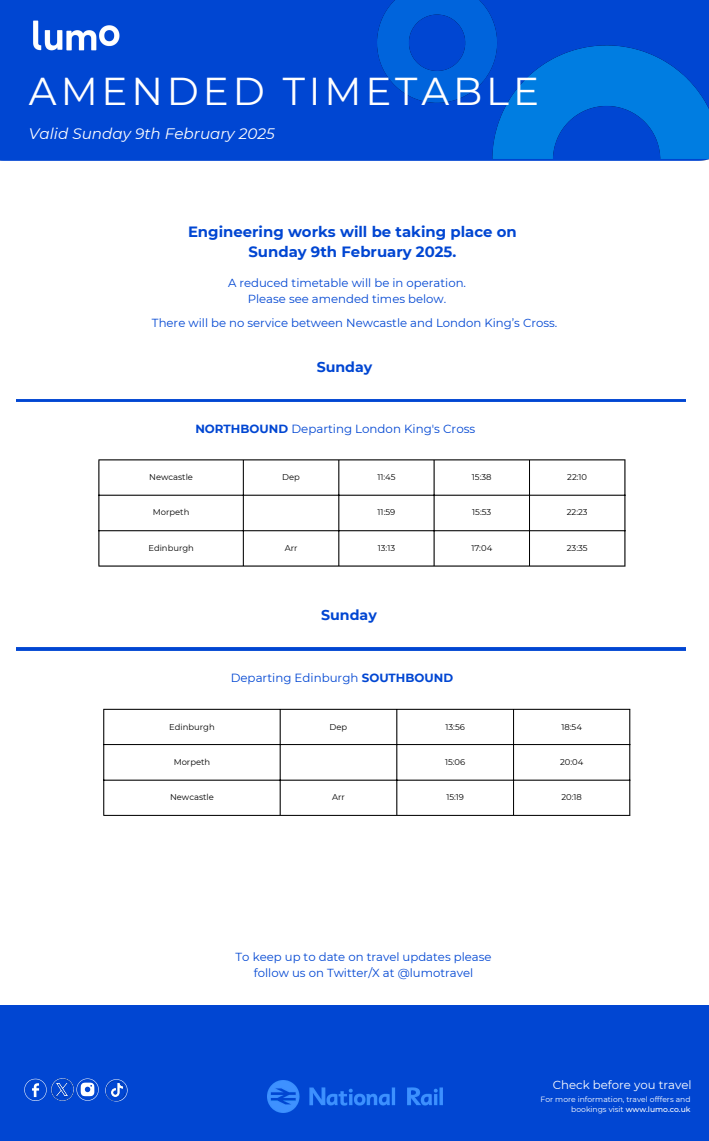
<style>
.page{position:relative;width:709px;height:1141px;background:#fff}
.page>*{position:absolute;margin:0;border:0;box-sizing:border-box;transform-origin:0 0}
.t1{font:38.8px "Montserrat";letter-spacing:.1em;color:#fff}
.t2{font:italic 15.2px "Montserrat";color:#fff}
.t3{font:700 14.88px/20.7px "Montserrat";color:#0146d2;text-align:center}
.t4{font:700 14.2px "Montserrat";color:#0146d2}
.t5{font:11.8px "Montserrat";color:#0146d2}
.t6{font:11.68px/16.2px "Montserrat";color:#0146d2;text-align:center}
.t7{font:11.68px "Montserrat";color:#fff}
.t8{font:8.4px "Montserrat";color:#000}
.t9{font:7.6px/9.9px "Montserrat";color:#fff;text-align:right}
.s1{font-weight:700}
.s2{font-weight:500}
</style>
<div class="page">
<div style="left:0;top:0;width:375px;height:161px;background:#0046d2"></div>
<div style="left:0;top:1005px;width:709px;height:136px;background:#0146d2"></div>
<img style="left:375px;top:0;width:334px;height:161px">
<img style="left:267px;top:1080px;width:175px;height:32px">
<svg style="left:24px;top:1078px;width:23px;height:23px"></svg>
<img style="left:51px;top:1078px;width:23px;height:23px">
<svg style="left:76px;top:1078px;width:23px;height:22px"></svg>
<img style="left:16px;top:399px;width:669px;height:3px">
<svg style="left:57px;top:1084px;width:11px;height:11px"></svg>
<svg style="left:105px;top:1079px;width:23px;height:22px"></svg>
<img style="left:16px;top:648px;width:669px;height:2px">
<hr style="left:98px;top:460px;width:1px;height:105px;background:#000">
<hr style="left:243px;top:460px;width:1px;height:105px;background:#000">
<hr style="left:338px;top:460px;width:1px;height:105px;background:#000">
<hr style="left:433px;top:460px;width:1px;height:105px;background:#000">
<hr style="left:529px;top:460px;width:1px;height:105px;background:#000">
<hr style="left:624px;top:460px;width:1px;height:105px;background:#000">
<hr style="left:98px;top:459px;width:527px;height:1px;background:#000">
<hr style="left:98px;top:495px;width:527px;height:1px;background:#000">
<hr style="left:98px;top:530px;width:527px;height:1px;background:#000">
<hr style="left:98px;top:565px;width:527px;height:1px;background:#000">
<hr style="left:103px;top:710px;width:1px;height:105px;background:#000">
<hr style="left:280px;top:710px;width:1px;height:105px;background:#000">
<hr style="left:396px;top:710px;width:1px;height:105px;background:#000">
<hr style="left:513px;top:710px;width:1px;height:105px;background:#000">
<hr style="left:629px;top:710px;width:1px;height:105px;background:#000">
<hr style="left:103px;top:709px;width:527px;height:1px;background:#000">
<hr style="left:103px;top:744px;width:527px;height:1px;background:#000">
<hr style="left:103px;top:779px;width:527px;height:1px;background:#000">
<hr style="left:103px;top:815px;width:527px;height:1px;background:#000">
<p class="t1" style="left:29px;top:67px;width:511px">AMENDED TIMETABLE</p>
<p class="t2" style="left:29px;top:124px;width:247px">Valid Sunday 9th February 2025</p>
<p class="t3" style="left:188px;top:221px;width:330px">Engineering works will be taking place on<br>Sunday 9th February 2025.</p>
<p class="t6" style="left:228px;top:275px;width:239px">A reduced timetable will be in operation.<br>Please see amended times below.</p>
<p class="t6" style="left:152px;top:315px;width:407px">There will be no service between Newcastle and London King’s Cross.</p>
<p class="t4" style="left:317px;top:358px;width:57px">Sunday</p>
<h2 class="t5" style="left:195px;top:421px;width:281px"><span class="s1">NORTHBOUND</span> Departing London King's Cross</h2>
<h2 class="t8" style="left:149px;top:472px;width:45px">Newcastle</h2>
<h4 class="t8" style="left:282px;top:472px;width:19px">Dep</h4>
<h4 class="t8" style="left:377px;top:472px;width:20px">11:45</h4>
<h2 class="t8" style="left:472px;top:472px;width:21px">15:38</h2>
<p class="t8" style="left:567px;top:472px;width:21px">22:10</p>
<h4 class="t8" style="left:153px;top:507px;width:38px">Morpeth</h4>
<p class="t8" style="left:377px;top:507px;width:19px">11:59</p>
<p class="t8" style="left:472px;top:507px;width:21px">15:53</p>
<p class="t8" style="left:567px;top:507px;width:22px">22:23</p>
<p class="t8" style="left:148px;top:543px;width:47px">Edinburgh</p>
<p class="t8" style="left:285px;top:543px;width:14px">Arr</p>
<p class="t8" style="left:378px;top:543px;width:19px">13:13</p>
<p class="t8" style="left:471px;top:543px;width:22px">17:04</p>
<p class="t8" style="left:567px;top:543px;width:22px">23:35</p>
<p class="t4" style="left:321px;top:606px;width:57px">Sunday</p>
<p class="t5" style="left:231px;top:670px;width:224px">Departing Edinburgh <span class="s1">SOUTHBOUND</span></p>
<p class="t8" style="left:169px;top:721px;width:47px">Edinburgh</p>
<p class="t8" style="left:329px;top:721px;width:19px">Dep</p>
<p class="t8" style="left:445px;top:721px;width:21px">13:56</p>
<p class="t8" style="left:561px;top:721px;width:22px">18:54</p>
<p class="t8" style="left:174px;top:756px;width:38px">Morpeth</p>
<p class="t8" style="left:445px;top:756px;width:22px">15:06</p>
<p class="t8" style="left:560px;top:756px;width:25px">20:04</p>
<p class="t8" style="left:170px;top:792px;width:45px">Newcastle</p>
<h4 class="t8" style="left:332px;top:792px;width:14px">Arr</h4>
<p class="t8" style="left:446px;top:792px;width:19px">15:19</p>
<p class="t8" style="left:561px;top:792px;width:22px">20:18</p>
<p class="t6" style="left:235px;top:949px;width:257px">To keep up to date on travel updates please follow us on Twitter/X at @lumotravel</p>
<h4 class="t7" style="left:553px;top:1077px;width:140px">Check before you travel</h4>
<p class="t9" style="left:540px;top:1094px;width:151px">For more information, travel offfers and bookings visit <span class="s2">www.lumo.co.uk</span></p>
</div>
